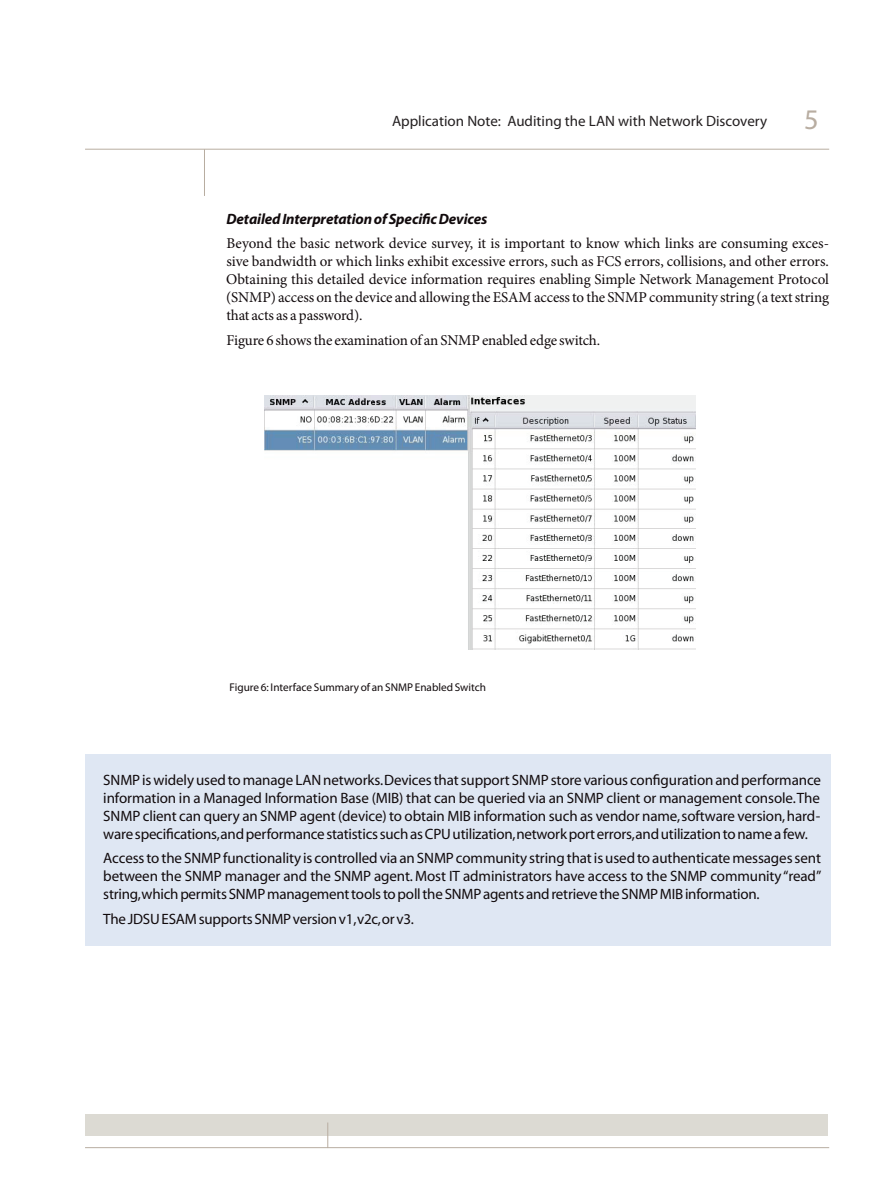
<style>
.page{position:relative;width:893px;height:1188px;background:#fff}
.page>*{position:absolute;margin:0;border:0;box-sizing:border-box;transform-origin:0 0}
.t1{font:28.5px "Myriad Pro";color:#b8ada1}
.t2{font:15px/18px "Myriad";letter-spacing:-.015em;color:#110a0c;text-align:justify}
.t3{font:15px/18px "Minion Pro";letter-spacing:-.01em;color:#110a0c;text-align:justify}
.t4{font:15px "Myriad Pro";color:#231f20}
.t5{font:italic 700 15px "Myriad Pro";letter-spacing:-.01em;color:#110a0c}
.t6{font:11.25px "Myriad Pro";color:#110a0c}
</style>
<div class="page">
<div style="left:85px;top:1114px;width:743px;height:21px;background:#dcdad3"></div>
<hr style="left:85px;top:1147px;width:744px;height:1px;background:#b8ada1">
<svg style="left:327px;top:1123px;width:1px;height:24px"></svg>
<hr style="left:85px;top:149px;width:744px;height:1px;background:#b8ada1">
<hr style="left:204px;top:149px;width:1px;height:47px;background:#b8ada1">
<div style="left:85px;top:754px;width:746px;height:192px;background:#dfe7f3"></div>
<img style="left:265px;top:395px;width:430px;height:254px">
<p class="t4" style="left:392px;top:112px;width:377px">Application Note: Auditing the LAN with Network Discovery</p>
<h1 class="t1" style="left:804px;top:101px;width:16px">5</h1>
<p class="t5" style="left:226px;top:209px;width:262px">Detailed Interpretation of Specific Devices</p>
<p class="t3" style="left:226px;top:235px;width:604px">Beyond the basic network device survey, it is important to know which links are consuming exces&shy;sive bandwidth or which links exhibit excessive errors, such as FCS errors, collisions, and other errors.<br>Obtaining this detailed device information requires enabling Simple Network Management Protocol (SNMP) access on the device and allowing the ESAMaccessto the SNMP community string (a textstring that acts as a password).</p>
<p class="t3" style="left:226px;top:331px;width:375px">Figure 6 showsthe examination of an SNMPenabled edge switch.</p>
<p class="t6" style="left:230px;top:681px;width:258px">Figure 6: Interface Summary of an SNMP Enabled Switch</p>
<p class="t2" style="left:103px;top:771px;width:719px">SNMP is widely used to manage LAN networks.Devices that support SNMP store various configuration and performance information in a Managed Information Base (MIB) that can be queried via an SNMP client or management console. The SNMP client can query an SNMP agent (device) to obtain MIB information such as vendor name, software version, hard&shy;ware specifications,and performance statistics such as CPU utilization,network port errors,and utilization to name a few.</p>
<p class="t2" style="left:103px;top:850px;width:719px">Access to the SNMP functionality is controlled via an SNMP community string that is used to authenticate messages sent between the SNMP manager and the SNMP agent. Most IT administrators have access to the SNMP community “read” string,which permits SNMP management tools to poll the SNMP agents and retrieve the SNMP MIB information.</p>
<p class="t2" style="left:103px;top:910px;width:312px">The JDSU ESAM supports SNMP version v1,v2c,or v3.</p>
</div>
